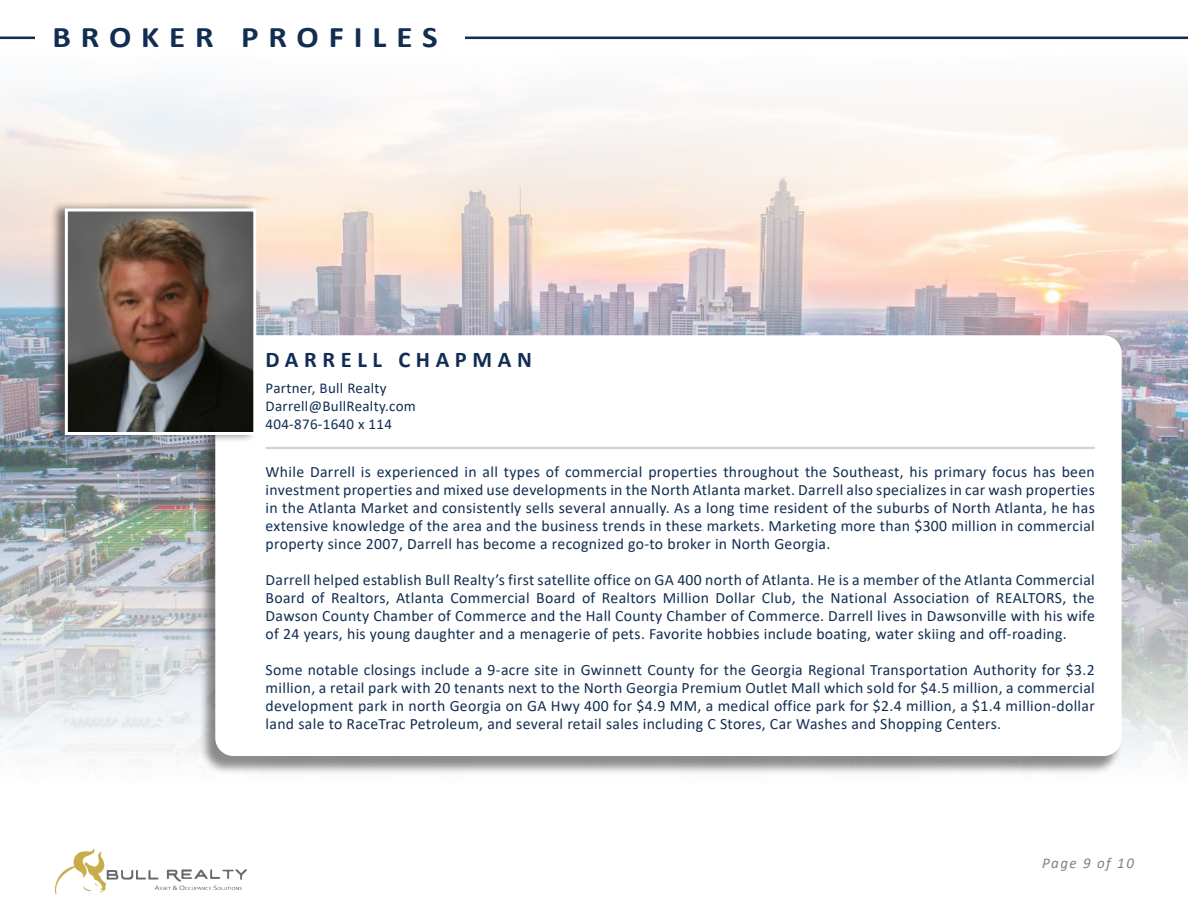
<style>
.page{position:relative;width:1188px;height:918px;background:#fff}
.page>*{position:absolute;margin:0;border:0;box-sizing:border-box;transform-origin:0 0}
.t1{font:700 30px "Calibri";letter-spacing:.3em;color:#112e52;scale:1.1 1}
.t2{font:700 22.5px "Calibri";letter-spacing:.25em;color:#112e52}
.t3{font:15.75px/18px "Calibri";letter-spacing:.02em;color:#112e52;text-align:justify}
.t4{font:15px "Calibri";letter-spacing:.02em;color:#112e52}
.t5{font:italic 15px "Calibri";letter-spacing:.1em;color:#808285}
</style>
<div class="page">
<img style="left:0;top:81px;width:1188px;height:373px">
<img style="left:0;top:454px;width:1188px;height:306px">
<div style="left:199px;top:338px;width:923px;height:437px;background:#231f20;opacity:.5"></div>
<div style="left:215px;top:335px;width:907px;height:421px;background:#fff;border-radius:18px"></div>
<div style="left:50px;top:200px;width:208px;height:243px;background:#231f20;opacity:.6"></div>
<img style="left:69px;top:212px;width:183px;height:219px">
<div style="left:65px;top:208px;width:191px;height:227px;border:3px solid #fff"></div>
<hr style="left:266px;top:447px;width:829px;height:2px;background:#d0d4d8">
<img style="left:55px;top:849px;width:191px;height:44px">
<hr style="left:0;top:37px;width:1188px;height:2px;background:#112e52">
<div style="left:35px;top:24px;width:429px;height:30px;background:#fff"></div>
<p class="t1" style="left:52px;top:16px;width:352px">BROKER PROFILES</p>
<p class="t2" style="left:266px;top:344px;width:268px">DARRELL CHAPMAN</p>
<p class="t4" style="left:266px;top:377px;width:123px">Partner, Bull Realty</p>
<p class="t4" style="left:266px;top:395px;width:152px">Darrell@BullRealty.com</p>
<p class="t4" style="left:266px;top:413px;width:128px">404-876-1640 x 114</p>
<p class="t3" style="left:266px;top:463px;width:831px">While Darrell is experienced in all types of commercial properties throughout the Southeast, his primary focus has been investment properties and mixed use developments in the North Atlanta market. Darrell also specializes in car wash properties in the Atlanta Market and consistently sells several annually. As a long time resident of the suburbs of North Atlanta, he has extensive knowledge of the area and the business trends in these markets. Marketing more than $300 million in commercial property since 2007, Darrell has become a recognized go-to broker in North Georgia.</p>
<p class="t3" style="left:266px;top:571px;width:831px">Darrell helped establish Bull Realty’s first satellite office on GA 400 north of Atlanta. He is a member of the Atlanta Commercial Board of Realtors, Atlanta Commercial Board of Realtors Million Dollar Club, the National Association of REALTORS, the Dawson County Chamber of Commerce and the Hall County Chamber of Commerce. Darrell lives in Dawsonville with his wife of 24 years, his young daughter and a menagerie of pets. Favorite hobbies include boating, water skiing and off-roading.</p>
<p class="t3" style="left:266px;top:661px;width:831px">Some notable closings include a 9-acre site in Gwinnett County for the Georgia Regional Transportation Authority for $3.2 million, a retail park with 20 tenants next to the North Georgia Premium Outlet Mall which sold for $4.5 million, a commercial development park in north Georgia on GA Hwy 400 for $4.9 MM, a medical office park for $2.4 million, a $1.4 million-dollar land sale to RaceTrac Petroleum, and several retail sales including C Stores, Car Washes and Shopping Centers.</p>
<p class="t5" style="left:1042px;top:853px;width:93px">Page 9 of 10</p>
</div>
